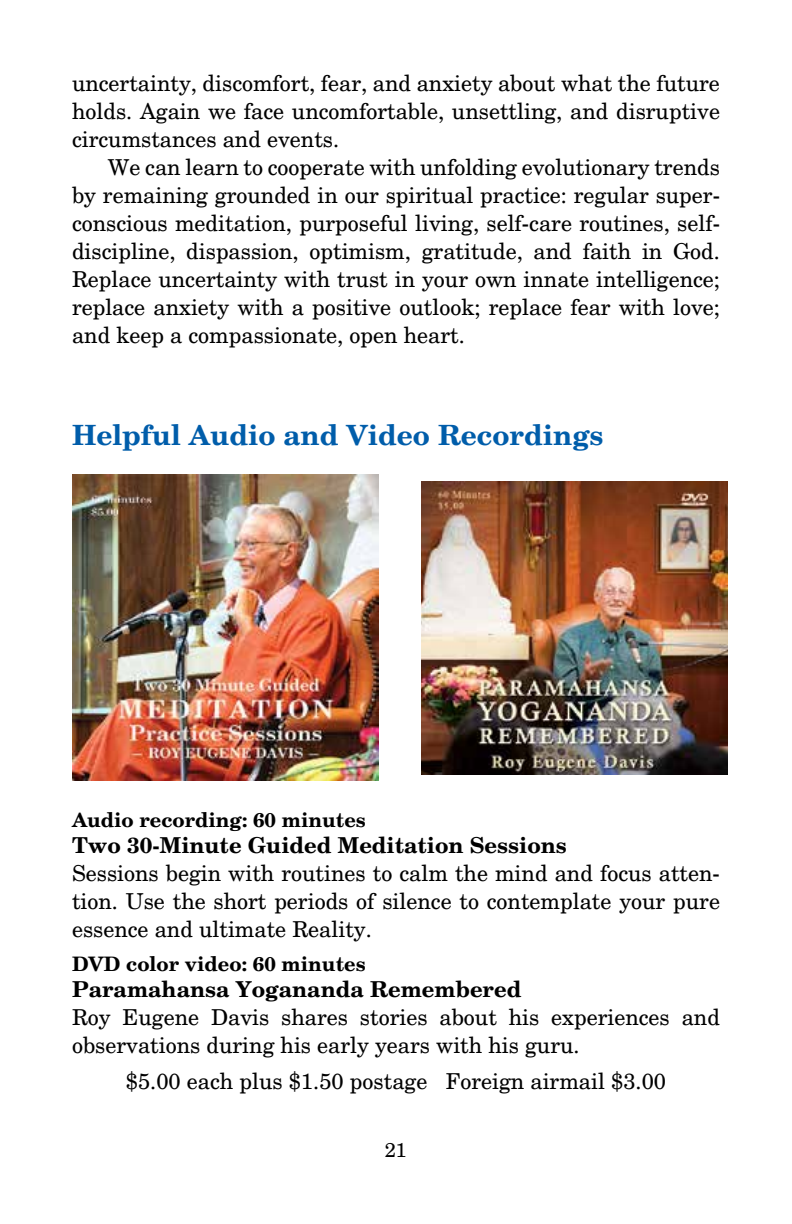
<style>
.page{position:relative;width:792px;height:1224px;background:#fff}
.page>*{position:absolute;margin:0;border:0;box-sizing:border-box;transform-origin:0 0}
.t1{font:700 28px "New Century Schlbk";color:#005daa}
.t2{font:22px/28px "New Century Schlbk";color:#000;text-align:justify}
.t3{font:700 22px "New Century Schlbk";color:#000}
.t4{font:700 20px "New Century Schlbk";color:#000}
.t5{font:20px "New Century Schlbk";color:#000}
</style>
<div class="page">
<img style="left:422px;top:481px;width:306px;height:294px">
<img style="left:72px;top:474px;width:306px;height:306px">
<p class="t2" style="left:72px;top:69px;width:650px">uncertainty, discomfort, fear, and anxiety about what the future holds. Again we face uncomfortable, unsettling, and disruptive circumstances and events.</p>
<p class="t2" style="left:72px;top:153px;width:650px;text-indent:36px">We can learn to cooperate with unfolding evolutionary trends by remaining grounded in our spiritual practice: regular super&shy;conscious meditation, purposeful living, self-care routines, self&shy;discipline, dispassion, optimism, gratitude, and faith in God.<br>Replace uncertainty with trust in your own innate intelligence; replace anxiety with a positive outlook; replace fear with love; and keep a compassionate, open heart.</p>
<p class="t1" style="left:72px;top:417px;width:533px">Helpful Audio and Video Recordings</p>
<p class="t4" style="left:72px;top:807px;width:295px">Audio recording: 60 minutes</p>
<p class="t3" style="left:72px;top:831px;width:496px">Two 30-Minute Guided Meditation Sessions</p>
<p class="t2" style="left:72px;top:858px;width:650px">Sessions begin with routines to calm the mind and focus atten&shy;tion. Use the short periods of silence to contemplate your pure essence and ultimate Reality.</p>
<p class="t4" style="left:72px;top:951px;width:295px">DVD color video: 60 minutes</p>
<p class="t3" style="left:72px;top:975px;width:451px">Paramahansa Yogananda Remembered</p>
<p class="t2" style="left:72px;top:1002px;width:649px">Roy Eugene Davis shares stories about his experiences and observations during his early years with his guru.</p>
<p class="t2" style="left:126px;top:1066px;width:542px">$5.00 each plus $1.50 postage Foreign airmail $3.00</p>
<p class="t5" style="left:385px;top:1138px;width:24px">21</p>
</div>
